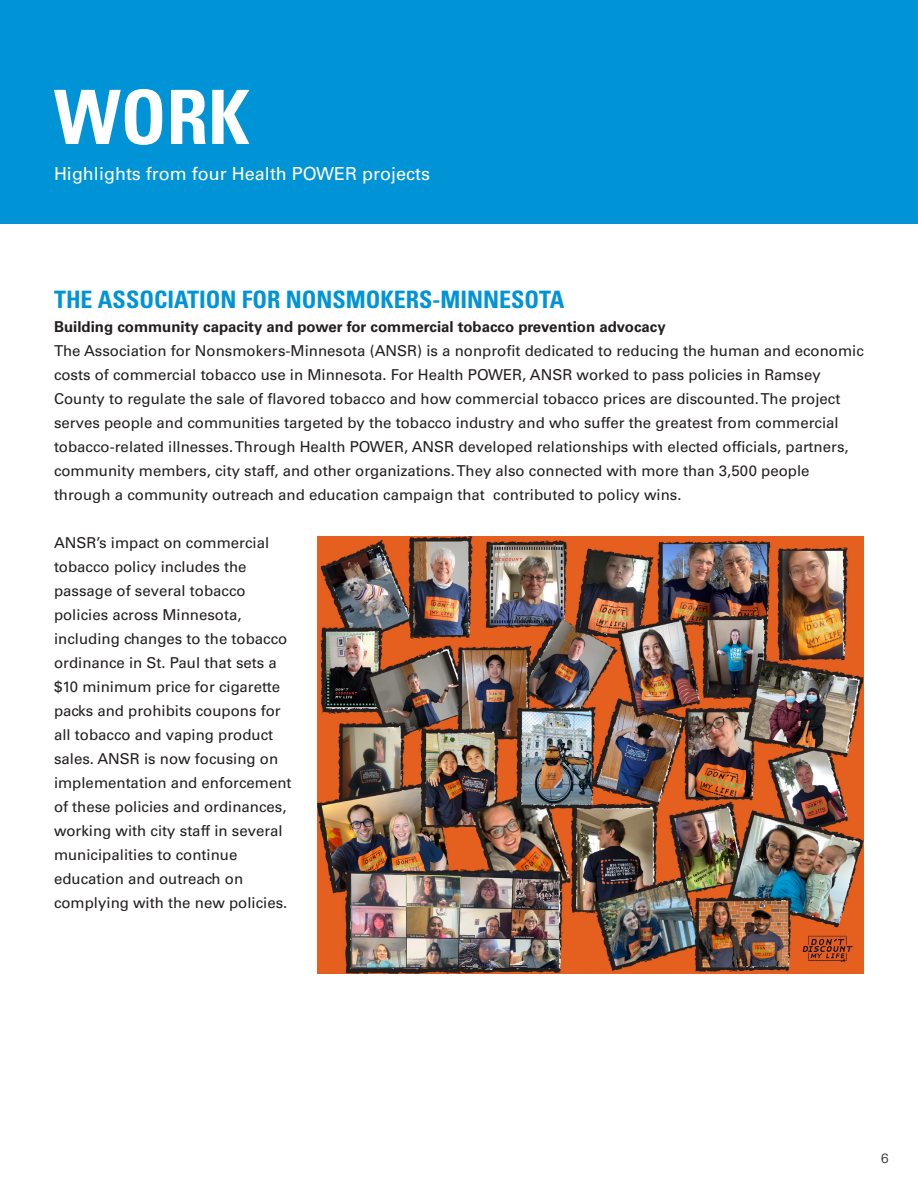
<style>
.page{position:relative;width:918px;height:1188px;background:#fff}
.page>*{position:absolute;margin:0;border:0;box-sizing:border-box;transform-origin:0 0}
.t1{font:700 condensed 75px "Univers";color:#fff}
.t2{font:700 condensed 24px "Univers";color:#0094d7}
.t3{font:18px "Univers LT Std";color:#fff}
.t4{font:15px/24px "Univers LT Std";color:#231f20}
.t5{font:700 15px "Univers LT Std";color:#231f20}
.t6{font:300 13.5px "Univers";color:#231f20}
</style>
<div class="page">
<div style="left:0;top:0;width:918px;height:224px;background:#0094d7"></div>
<img style="left:317px;top:537px;width:547px;height:436px">
<p class="t1" style="left:54px;top:71px;width:197px">WORK</p>
<p class="t3" style="left:54px;top:163px;width:378px">Highlights from four Health POWER projects</p>
<p class="t2" style="left:54px;top:285px;width:512px">THE ASSOCIATION FOR NONSMOKERS-MINNESOTA</p>
<p class="t5" style="left:54px;top:318px;width:613px">Building community capacity and power for commercial tobacco prevention advocacy</p>
<p class="t4" style="left:54px;top:339px;width:811px">The Association for Nonsmokers-Minnesota (ANSR) is a nonprofit dedicated to reducing the human and economic costs of commercial tobacco use in Minnesota. For Health POWER, ANSR worked to pass policies in Ramsey County to regulate the sale of flavored tobacco and how commercial tobacco prices are discounted. The project serves people and communities targeted by the tobacco industry and who suffer the greatest from commercial tobacco-related illnesses. Through Health POWER, ANSR developed relationships with elected officials, partners, community members, city staff, and other organizations. They also connected with more than 3,500 people through a community outreach and education campaign that contributed to policy wins.</p>
<p class="t4" style="left:54px;top:531px;width:239px">ANSR’s impact on commercial tobacco policy includes the passage of several tobacco policies across Minnesota, including changes to the tobacco ordinance in St. Paul that sets a $10 minimum price for cigarette packs and prohibits coupons for all tobacco and vaping product sales. ANSR is now focusing on implementation and enforcement of these policies and ordinances, working with city staff in several municipalities to continue education and outreach on complying with the new policies.</p>
<p class="t6" style="left:881px;top:1150px;width:9px">6</p>
</div>
